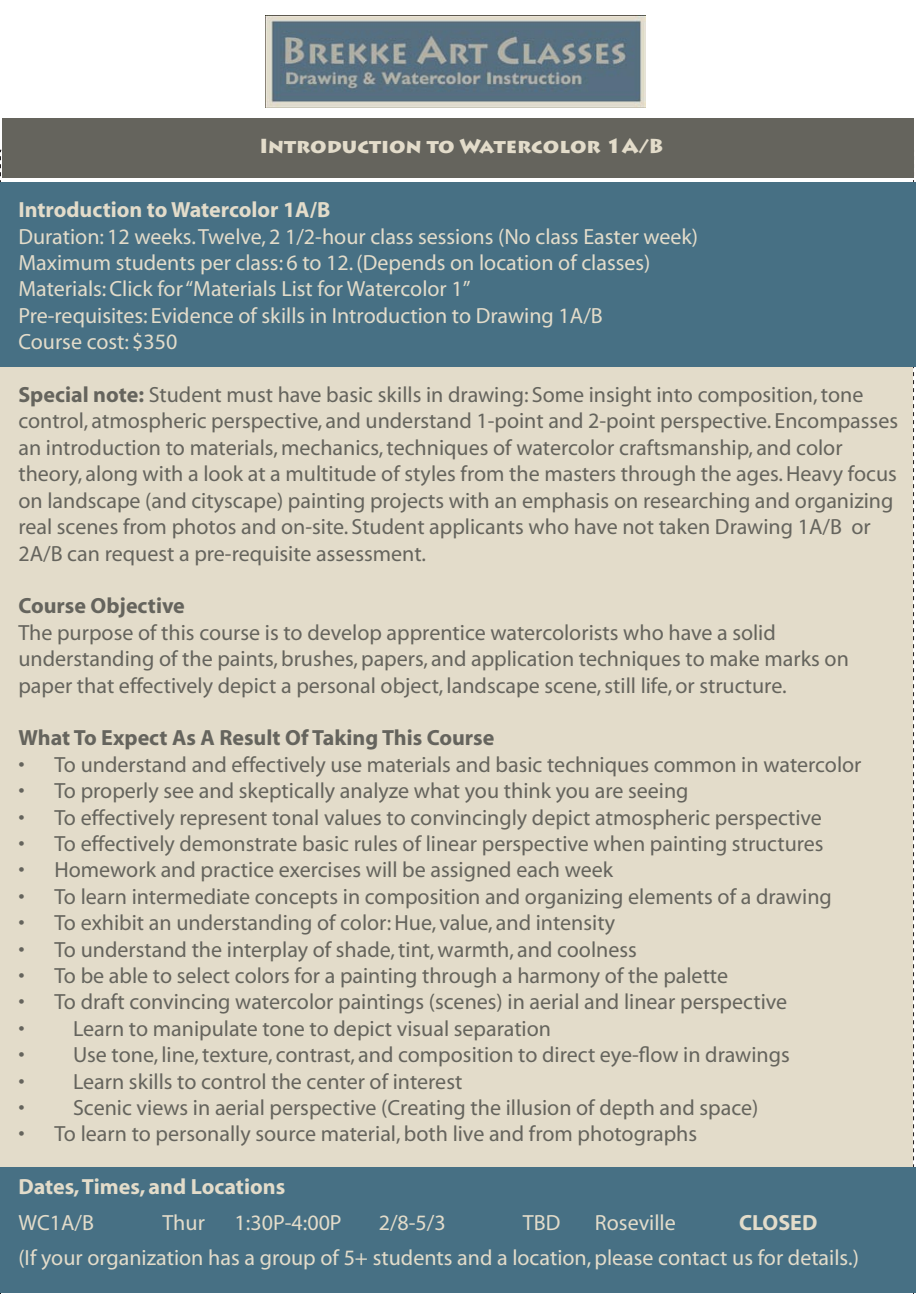
<style>
.page{position:relative;width:916px;height:1294px;background:#fff}
.page>*{position:absolute;margin:0;border:0;box-sizing:border-box;transform-origin:0 0}
.t1{font:22px/26.4px "Myriad";color:#65645d}
.t2{font:22px "Myriad";color:#e3dcca}
.t3{font:700 22px "Myriad";color:#e3dcca}
.t4{font:700 22px "Myriad";color:#65645d}
.t5{font:900 20px "Lithos Pro";color:#e3dcca}
.s1{font-weight:700}
</style>
<div class="page">
<div style="left:2px;top:118px;width:913px;height:63px;background:#fff;opacity:.75"></div>
<div style="left:2px;top:118px;width:911px;height:59px;background:#65645d"></div>
<div style="left:0;top:362px;width:911px;height:870px;background:#e3dcca"></div>
<div style="left:0;top:182px;width:915px;height:184px;background:#477084"></div>
<div style="left:0;top:1167px;width:915px;height:126px;background:#477084"></div>
<img style="left:266px;top:16px;width:379px;height:92px">
<p class="t5" style="left:259px;top:133px;width:405px">Introduction to Watercolor 1A/B</p>
<p class="t3" style="left:18px;top:198px;width:313px">Introduction to Watercolor 1A/B</p>
<p class="t2" style="left:18px;top:225px;width:681px">Duration: 12 weeks. Twelve, 2 1/2-hour class sessions (No class Easter week)</p>
<p class="t2" style="left:18px;top:252px;width:633px">Maximum students per class: 6 to 12. (Depends on location of classes)</p>
<p class="t2" style="left:18px;top:278px;width:453px">Materials: Click for “Materials List for Watercolor 1”</p>
<p class="t2" style="left:18px;top:304px;width:585px">Pre-requisites: Evidence of skills in Introduction to Drawing 1A/B</p>
<p class="t2" style="left:18px;top:331px;width:160px">Course cost: $350</p>
<p class="t1" style="left:18px;top:382px;width:880px"><span class="s1">Special note:</span> Student must have basic skills in drawing: Some insight into composition, tone control, atmospheric perspective, and understand 1-point and 2-point perspective. Encompasses an introduction to materials, mechanics, techniques of watercolor craftsmanship, and color theory, along with a look at a multitude of styles from the masters through the ages. Heavy focus on landscape (and cityscape) painting projects with an emphasis on researching and organizing real scenes from photos and on-site. Student applicants who have not taken Drawing 1A/B or 2A/B can request a pre-requisite assessment.</p>
<p class="t4" style="left:18px;top:594px;width:168px">Course Objective</p>
<p class="t1" style="left:18px;top:620px;width:831px">The purpose of this course is to develop apprentice watercolorists who have a solid understanding of the paints, brushes, papers, and application techniques to make marks on paper that effectively depict a personal object, landscape scene, still life, or structure.</p>
<p class="t4" style="left:18px;top:726px;width:477px">What To Expect As A Result Of Taking This Course</p>
<p class="t1" style="left:18px;top:752px;width:844px">• To understand and effectively use materials and basic techniques common in watercolor</p>
<p class="t1" style="left:18px;top:778px;width:671px">• To properly see and skeptically analyze what you think you are seeing</p>
<p class="t1" style="left:18px;top:805px;width:804px">• To effectively represent tonal values to convincingly depict atmospheric perspective</p>
<p class="t1" style="left:18px;top:831px;width:806px">• To effectively demonstrate basic rules of linear perspective when painting structures</p>
<p class="t1" style="left:18px;top:858px;width:596px">• Homework and practice exercises will be assigned each week</p>
<p class="t1" style="left:18px;top:884px;width:814px">• To learn intermediate concepts in composition and organizing elements of a drawing</p>
<p class="t1" style="left:18px;top:910px;width:598px">• To exhibit an understanding of color: Hue, value, and intensity</p>
<p class="t1" style="left:18px;top:937px;width:619px">• To understand the interplay of shade, tint, warmth, and coolness</p>
<p class="t1" style="left:18px;top:963px;width:711px">• To be able to select colors for a painting through a harmony of the palette</p>
<p class="t1" style="left:18px;top:990px;width:770px">• To draft convincing watercolor paintings (scenes) in aerial and linear perspective</p>
<p class="t1" style="left:18px;top:1016px;width:534px">• Learn to manipulate tone to depict visual separation</p>
<p class="t1" style="left:18px;top:1042px;width:772px">• Use tone, line, texture, contrast, and composition to direct eye-flow in drawings</p>
<p class="t1" style="left:18px;top:1069px;width:445px">• Learn skills to control the center of interest</p>
<p class="t1" style="left:18px;top:1095px;width:741px">• Scenic views in aerial perspective (Creating the illusion of depth and space)</p>
<p class="t1" style="left:18px;top:1122px;width:680px">• To learn to personally source material, both live and from photographs</p>
<p class="t3" style="left:18px;top:1175px;width:268px">Dates, Times, and Locations</p>
<p class="t2" style="left:18px;top:1211px;width:77px">WC1A/B</p>
<p class="t2" style="left:162px;top:1211px;width:44px">Thur</p>
<p class="t2" style="left:234px;top:1211px;width:108px">1:30P-4:00P</p>
<p class="t2" style="left:378px;top:1211px;width:68px">2/8-5/3</p>
<p class="t2" style="left:522px;top:1211px;width:39px">TBD</p>
<p class="t2" style="left:594px;top:1211px;width:82px">Roseville</p>
<p class="t3" style="left:738px;top:1211px;width:80px">CLOSED</p>
<p class="t2" style="left:18px;top:1246px;width:841px">(If your organization has a group of 5+ students and a location, please contact us for details.)</p>
</div>
